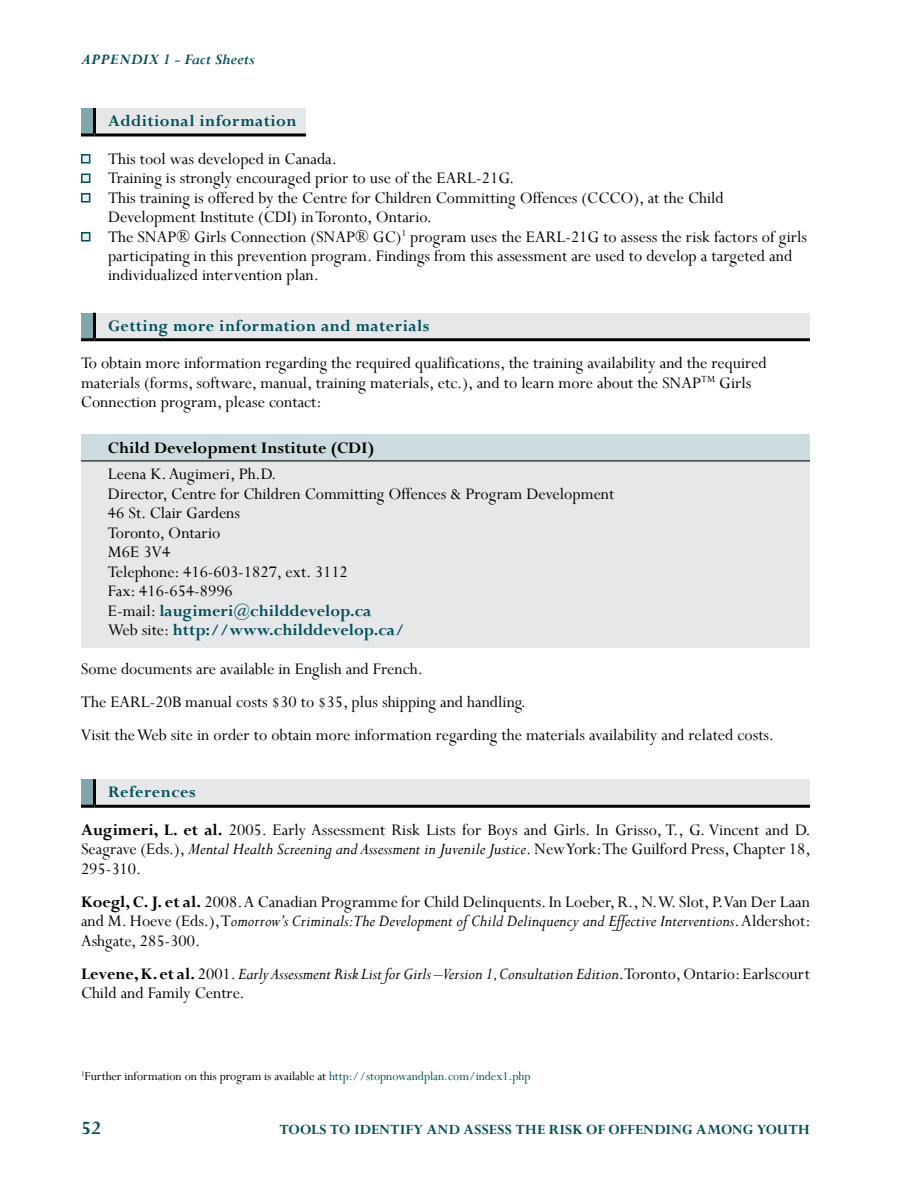
<style>
.page{position:relative;width:918px;height:1188px;background:#fff}
.page>*{position:absolute;margin:0;border:0;box-sizing:border-box;transform-origin:0 0}
.t1{font:700 21px "Perpetua";color:#004f5a}
.t2{font:18px/19.5px "Perpetua";color:#000}
.t3{font:italic 18px/19.5px "Perpetua";color:#000}
.t4{font:700 18px "Perpetua";letter-spacing:.025em;color:#004f5a}
.t5{font:700 18px "Perpetua";color:#000}
.t6{font:italic 700 16.5px "Perpetua";letter-spacing:-.005em;color:#004f5a}
.t7{font:700 15.75px "Perpetua";letter-spacing:.015em;color:#004f5a}
.t8{font:13.5px "Perpetua";letter-spacing:-.005em;color:#000}
.s1{font-weight:700;color:#004f5a}
.s2{font-weight:700}
.s3{font-style:italic}
.s4{font-weight:700;font-style:normal}
.s5{font-style:normal}
.s6{color:#004f5a}
</style>
<div class="page">
<div style="left:81px;top:461px;width:729px;height:187px;background:#e6e7e8"></div>
<div style="left:81px;top:434px;width:729px;height:28px;background:#ccdcde"></div>
<hr style="left:81px;top:461px;width:729px;height:1px;background:#000">
<div style="left:81px;top:108px;width:13px;height:27px;background:#80a7ac"></div>
<div style="left:94px;top:108px;width:212px;height:27px;background:#e6e7e8"></div>
<hr style="left:93px;top:108px;width:3px;height:26px;background:#000">
<svg style="left:81px;top:134px;width:13px;height:2px"></svg>
<hr style="left:94px;top:134px;width:212px;height:2px;background:#000">
<div style="left:81px;top:154px;width:9px;height:10px;background:#e6edee;border:2px solid #004f5a"></div>
<div style="left:81px;top:174px;width:9px;height:9px;background:#e6edee;border:2px solid #004f5a"></div>
<div style="left:81px;top:193px;width:9px;height:9px;background:#e6edee;border:2px solid #004f5a"></div>
<div style="left:81px;top:232px;width:9px;height:10px;background:#e6edee;border:2px solid #004f5a"></div>
<div style="left:81px;top:313px;width:13px;height:27px;background:#80a7ac"></div>
<div style="left:94px;top:313px;width:716px;height:27px;background:#e6e7e8"></div>
<hr style="left:93px;top:313px;width:3px;height:25px;background:#000">
<svg style="left:81px;top:338px;width:13px;height:3px"></svg>
<hr style="left:94px;top:338px;width:716px;height:3px;background:#000">
<div style="left:81px;top:779px;width:13px;height:27px;background:#80a7ac"></div>
<div style="left:94px;top:779px;width:716px;height:27px;background:#e6e7e8"></div>
<hr style="left:93px;top:779px;width:3px;height:26px;background:#000">
<svg style="left:81px;top:805px;width:13px;height:3px"></svg>
<hr style="left:94px;top:805px;width:716px;height:3px;background:#000">
<p class="t6" style="left:81px;top:49px;width:175px">APPENDIX 1 - Fact Sheets</p>
<p class="t4" style="left:108px;top:110px;width:190px">Additional information</p>
<p class="t2" style="left:108px;top:148px;width:701px">This tool was developed in Canada.<br>Training is strongly encouraged prior to use of the EARL-21G.<br>This training is offered by the Centre for Children Committing Offences (CCCO), at the Child Development Institute (CDI) in Toronto, Ontario.<br>The SNAP® Girls Connection (SNAP® GC)<sup>1</sup> program uses the EARL-21G to assess the risk factors of girls participating in this prevention program. Findings from this assessment are used to develop a targeted and individualized intervention plan.</p>
<p class="t4" style="left:108px;top:314px;width:323px">Getting more information and materials</p>
<p class="t2" style="left:81px;top:353px;width:687px">To obtain more information regarding the required qualifications, the training availability and the required materials (forms, software, manual, training materials, etc.), and to learn more about the SNAP<sup>TM</sup> Girls<br>Connection program, please contact:</p>
<p class="t5" style="left:108px;top:436px;width:268px">Child Development Institute (CDI)</p>
<p class="t2" style="left:108px;top:464px;width:508px">Leena K. Augimeri, Ph.D.<br>Director, Centre for Children Committing Offences &amp; Program Development<br>46 St. Clair Gardens<br>Toronto, Ontario<br>M6E 3V4<br>Telephone: 416-603-1827, ext. 3112<br>Fax: 416-654-8996<br>E-mail: <span class="s1">laugimeri@childdevelop.ca<br></span>Web site: <span class="s1">http://www.childdevelop.ca/</span></p>
<p class="t2" style="left:81px;top:652px;width:695px;line-height:33px">Some documents are available in English and French.<br>The EARL-20B manual costs $30 to $35, plus shipping and handling.<br>Visit the Web site in order to obtain more information regarding the materials availability and related costs.</p>
<p class="t2" style="left:81px;top:773px;width:731px;line-height:37.5px;text-indent:27px"><span class="s1">References<br></span><span class="s2">Augimeri, L. et al.</span> 2005. Early Assessment Risk Lists for Boys and Girls. In Grisso, T., G. Vincent and D.</p>
<p class="t2" style="left:81px;top:839px;width:731px">Seagrave (Eds.), <span class="s3">Mental Health Screening and Assessment in Juvenile Justice</span>. New York: The Guilford Press, Chapter 18,<br>295-310.</p>
<p class="t2" style="left:81px;top:891px;width:731px;text-align:justify"><span class="s2">Koegl, C. J. et al.</span> 2008. A Canadian Programme for Child Delinquents. In Loeber, R., N. W. Slot, P. Van Der Laan and M. Hoeve (Eds.), T<span class="s3">omorrow’s Criminals:The Development of Child Delinquency and Effective Interventions</span>. Aldershot:<br>Ashgate, 285-300.</p>
<p class="t3" style="left:81px;top:963px;width:730px"><span class="s4">Levene, K. et al.</span> <span class="s5">2001.</span> Early Assessment Risk List for Girls – Version 1,Consultation Edition<span class="s5">.Toronto, Ontario: Earlscourt<br>Child and Family Centre.</span></p>
<p class="t8" style="left:81px;top:1068px;width:451px"><sup>1</sup>Further information on this program is available at <span class="s6">http://stopnowandplan.com/index1.php</span></p>
<p class="t1" style="left:81px;top:1115px;width:21px">52</p>
<p class="t7" style="left:280px;top:1120px;width:532px">TOOLS TO IDENTIFY AND ASSESS THE RISK OF OFFENDING AMONG YOUTH</p>
</div>
